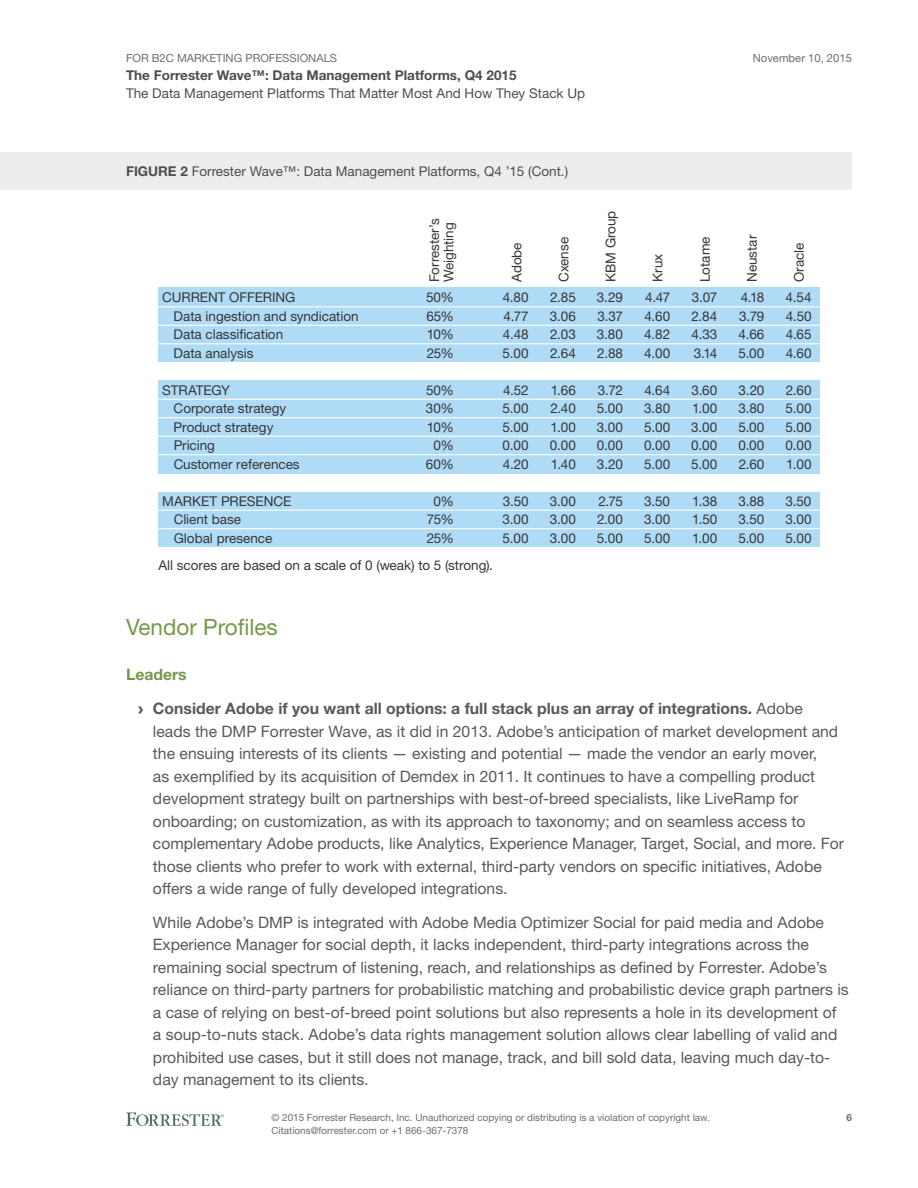
<style>
.page{position:relative;width:918px;height:1188px;background:#fff}
.page>*{position:absolute;margin:0;border:0;box-sizing:border-box;transform-origin:0 0}
.t1{font:22.5px "Helvetica Neue LT Std";color:#769849}
.t2{font:15.75px/22.5px "Helvetica Neue LT Std";color:#59595b}
.t3{font:700 15.75px/33.8px "Helvetica Neue LT Std";color:#59595b}
.t4{font:13.5px/18.5px "Helvetica Neue LT Std";color:#363636;text-align:justify}
.t5{font:13.5px "Helvetica Neue LT Std";color:#4e4e50}
.t6{font:700 13.5px "Helvetica Neue LT Std";color:#4e4e50}
.t7{font:11.25px "Helvetica Neue LT Std";color:#6d6e70}
.t8{font:9.9px/12.8px "Helvetica Neue LT Std";color:#6d6e70}
.t9{font:700 9.9px "Helvetica Neue LT Std";color:#6d6e70}
.s1{font-weight:700}
.s2{color:#769849}
.s3{font-family:"Arial";font-weight:900}
.s4{font-weight:400}
</style>
<div class="page">
<svg style="left:126px;top:1112px;width:98px;height:14px"></svg>
<div style="left:0;top:152px;width:852px;height:38px;background:#ecedee"></div>
<div style="left:158px;top:288px;width:662px;height:74px;background:#b0dbf6"></div>
<div style="left:158px;top:380px;width:662px;height:93px;background:#b0dbf6"></div>
<div style="left:158px;top:493px;width:662px;height:54px;background:#b0dbf6"></div>
<hr style="left:158px;top:306px;width:662px;height:1px;background:#fff">
<hr style="left:158px;top:325px;width:662px;height:1px;background:#fff">
<hr style="left:158px;top:343px;width:662px;height:1px;background:#fff">
<hr style="left:158px;top:399px;width:662px;height:1px;background:#fff">
<hr style="left:158px;top:417px;width:662px;height:1px;background:#fff">
<hr style="left:158px;top:436px;width:662px;height:1px;background:#fff">
<hr style="left:158px;top:454px;width:662px;height:1px;background:#fff">
<hr style="left:158px;top:510px;width:662px;height:1px;background:#fff">
<hr style="left:158px;top:528px;width:662px;height:1px;background:#fff">
<p class="t7" style="left:126px;top:51px;width:213px">FOR B2C MARKETING PROFESSIONALS</p>
<p class="t6" style="left:126px;top:67px;width:392px">The Forrester Wave™: Data Management Platforms, Q4 2015</p>
<p class="t5" style="left:126px;top:85px;width:461px">The Data Management Platforms That Matter Most And How They Stack Up</p>
<p class="t7" style="left:753px;top:51px;width:101px">November 10, 2015</p>
<p class="t5" style="left:126px;top:163px;width:444px"><span class="s1">FIGURE 2</span> Forrester Wave™: Data Management Platforms, Q4 ’15 (Cont.)</p>
<p class="t4" style="left:174px;top:288px;width:186px;text-align:left;text-indent:-11px">CURRENT OFFERING<br>Data ingestion and syndication<br>Data classification<br>Data analysis</p>
<p class="t4" style="left:174px;top:381px;width:127px;text-align:left;text-indent:-11px">STRATEGY<br>Corporate strategy<br>Product strategy<br>Pricing<br>Customer references</p>
<p class="t4" style="left:174px;top:492px;width:119px;text-align:left;text-indent:-11px">MARKET PRESENCE<br>Client base<br>Global presence</p>
<p class="t4" style="left:427px;top:282px;width:65px;line-height:14.2px;rotate:-90deg">Forrester’s<br>Weighting</p>
<p class="t4" style="left:426px;top:288px;width:29px">50% 65% 10% 25%</p>
<p class="t4" style="left:426px;top:381px;width:30px;text-align:center">50%<br>30%<br>10%<br>0%<br>60%</p>
<p class="t4" style="left:427px;top:492px;width:29px;text-align:center">0%<br>75%<br>25%</p>
<p class="t4" style="left:158px;top:556px;width:336px">All scores are based on a scale of 0 (weak) to 5 (strong).</p>
<p class="t4" style="left:507px;top:282px;width:41px;rotate:-90deg">Adobe</p>
<p class="t4" style="left:554px;top:282px;width:47px;rotate:-90deg">Cxense</p>
<p class="t4" style="left:503px;top:288px;width:28px">4.80<br>4.77<br>4.48<br>5.00</p>
<p class="t4" style="left:503px;top:381px;width:28px">4.52<br>5.00<br>5.00<br>0.00<br>4.20</p>
<p class="t4" style="left:503px;top:492px;width:28px">3.50<br>3.00<br>5.00</p>
<p class="t4" style="left:550px;top:288px;width:28px">2.85<br>3.06<br>2.03<br>2.64</p>
<p class="t4" style="left:550px;top:381px;width:28px">1.66<br>2.40<br>1.00<br>0.00<br>1.40</p>
<p class="t4" style="left:550px;top:492px;width:28px">3.00<br>3.00<br>3.00</p>
<p class="t4" style="left:601px;top:282px;width:73px;rotate:-90deg">KBM Group</p>
<p class="t4" style="left:597px;top:288px;width:28px">3.29<br>3.37<br>3.80<br>2.88</p>
<p class="t4" style="left:597px;top:381px;width:28px">3.72<br>5.00<br>3.00<br>0.00<br>3.20</p>
<p class="t4" style="left:597px;top:491px;width:28px">2.75<br>2.00<br>5.00</p>
<p class="t4" style="left:648px;top:282px;width:30px;rotate:-90deg">Krux</p>
<p class="t4" style="left:644px;top:288px;width:28px">4.47<br>4.60<br>4.82<br>4.00</p>
<p class="t4" style="left:644px;top:381px;width:28px">4.64<br>3.80<br>5.00<br>0.00<br>5.00</p>
<p class="t4" style="left:644px;top:491px;width:28px">3.50<br>3.00<br>5.00</p>
<p class="t4" style="left:695px;top:282px;width:47px;rotate:-90deg">Lotame</p>
<p class="t4" style="left:691px;top:288px;width:27px">3.07<br>2.84<br>4.33<br>3.14</p>
<p class="t4" style="left:691px;top:381px;width:28px">3.60<br>1.00<br>3.00<br>0.00<br>5.00</p>
<p class="t4" style="left:692px;top:491px;width:27px">1.38<br>1.50<br>1.00</p>
<p class="t4" style="left:743px;top:282px;width:49px;rotate:-90deg">Neustar</p>
<p class="t4" style="left:790px;top:282px;width:41px;rotate:-90deg">Oracle</p>
<p class="t4" style="left:738px;top:288px;width:28px">4.18<br>3.79<br>4.66<br>5.00</p>
<p class="t4" style="left:738px;top:381px;width:28px">3.20<br>3.80<br>5.00<br>0.00<br>2.60</p>
<p class="t4" style="left:738px;top:492px;width:28px">3.88<br>3.50<br>5.00</p>
<p class="t4" style="left:786px;top:288px;width:27px">4.54<br>4.50<br>4.65<br>4.60</p>
<p class="t4" style="left:785px;top:381px;width:28px">2.60<br>5.00<br>5.00<br>0.00<br>1.00</p>
<p class="t4" style="left:785px;top:492px;width:28px">3.50<br>3.00<br>5.00</p>
<h1 class="t1" style="left:126px;top:614px;width:153px">Vendor Profiles</h1>
<p class="t3" style="left:138px;top:657px;width:667px;text-indent:-12px"><span class="s2">Leaders<br></span><span class="s3">›</span> Consider Adobe if you want all options: a full stack plus an array of integrations. <span class="s4">Adobe</span></p>
<p class="t2" style="left:153px;top:720px;width:693px">leads the DMP Forrester Wave, as it did in 2013. Adobe’s anticipation of market development and the ensuing interests of its clients — existing and potential — made the vendor an early mover,<br>as exemplified by its acquisition of Demdex in 2011. It continues to have a compelling product development strategy built on partnerships with best-of-breed specialists, like LiveRamp for onboarding; on customization, as with its approach to taxonomy; and on seamless access to complementary Adobe products, like Analytics, Experience Manager, Target, Social, and more. For those clients who prefer to work with external, third-party vendors on specific initiatives, Adobe offers a wide range of fully developed integrations.</p>
<p class="t2" style="left:153px;top:911px;width:697px">While Adobe’s DMP is integrated with Adobe Media Optimizer Social for paid media and Adobe Experience Manager for social depth, it lacks independent, third-party integrations across the remaining social spectrum of listening, reach, and relationships as defined by Forrester. Adobe’s reliance on third-party partners for probabilistic matching and probabilistic device graph partners is a case of relying on best-of-breed point solutions but also represents a hole in its development of a soup-to-nuts stack. Adobe’s data rights management solution allows clear labelling of valid and prohibited use cases, but it still does not manage, track, and bill sold data, leaving much day-to&shy;day management to its clients.</p>
<p class="t8" style="left:272px;top:1111px;width:440px">© 2015 Forrester Research, Inc. Unauthorized copying or distributing is a violation of copyright law.<br>Citations@forrester.com or +1 866-367-7378</p>
<p class="t9" style="left:846px;top:1112px;width:7px">6</p>
</div>
